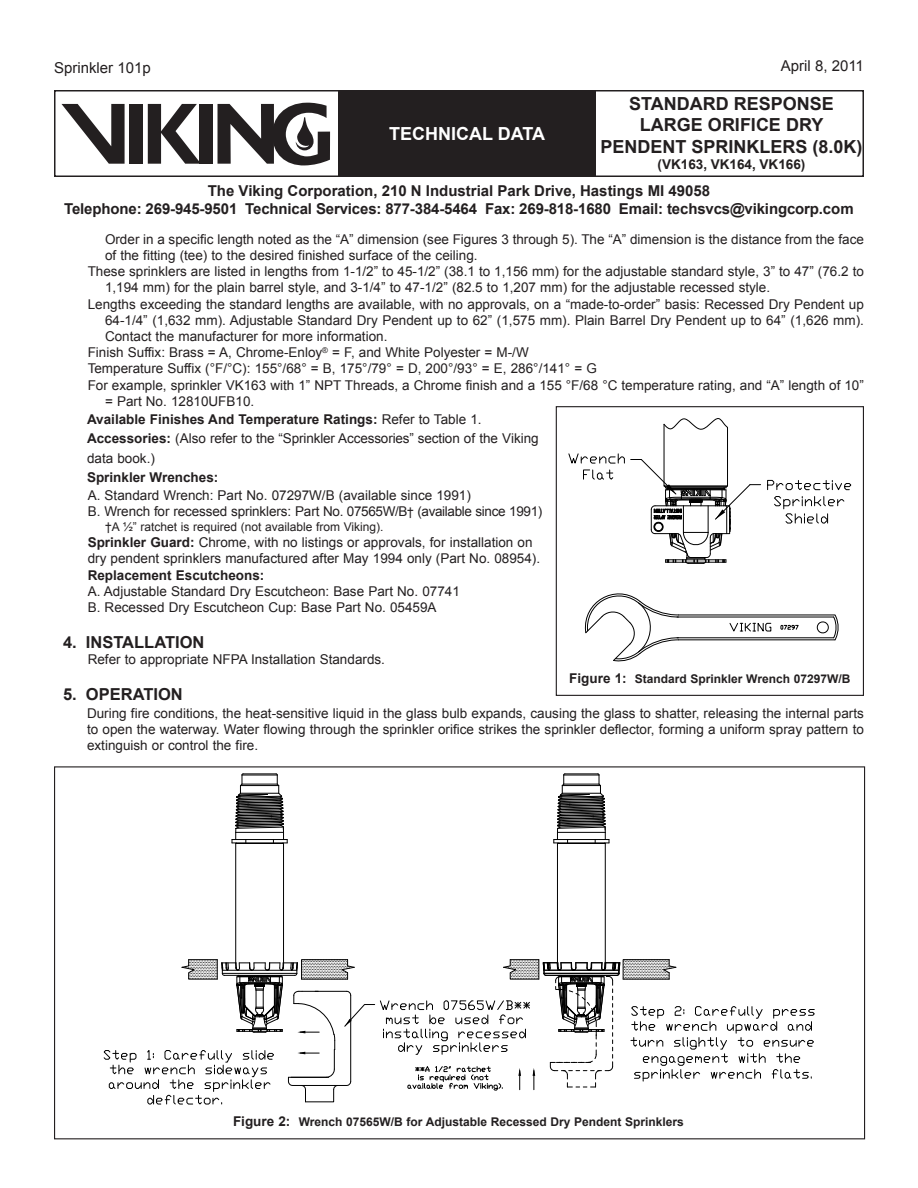
<style>
.page{position:relative;width:918px;height:1188px;background:#fff}
.page>*{position:absolute;margin:0;border:0;box-sizing:border-box;transform-origin:0 0}
.Product_Description{font:700 18px/21.6px "Arial";color:#231f20;text-align:center}
.Black_Header{font:700 18px "Arial";color:#fff}
.Heading{font:700 16.5px "Arial";color:#231f20}
.Viking{font:700 15px "Arial";letter-spacing:-.01em;color:#231f20}
.Left_Page_Number{font:15px "Arial";color:#231f20}
.Right_Date{font:15px "Arial";color:#231f20}
.Technical_Data{font:13.5px/16.2px "Arial";color:#231f20}
.Body_Text{font:13.5px/16.2px "Arial";color:#231f20;text-align:justify}
.Body_Text-2{font:700 13.5px "Arial";color:#231f20}
.Technical_Data-2{font:700 13.5px "Arial";color:#231f20}
.Product_Description-2{font:700 13.5px "Arial";color:#231f20}
.Center_-_Bold{font:700 12px "Arial";color:#231f20}
.Technical_Data-3{font:12px "Arial";color:#231f20}
.s1{font-weight:400}
.s2{font-weight:700}
.s3{font-size:12px}
.s4{font-size:13.5px}
</style>
<div class="page">
<div style="left:54px;top:90px;width:810px;height:87px;border:2px solid #231f20"></div>
<div style="left:338px;top:91px;width:258px;height:85px;background:#231f20"></div>
<div style="left:199px;top:104px;width:14px;height:60px;background:#231f20"></div>
<div style="left:130px;top:104px;width:13px;height:60px;background:#231f20"></div>
<svg style="left:148px;top:104px;width:51px;height:60px"></svg>
<svg style="left:62px;top:104px;width:63px;height:60px"></svg>
<svg style="left:218px;top:103px;width:112px;height:63px"></svg>
<div style="left:556px;top:406px;width:308px;height:290px;border:1px solid #231f20"></div>
<svg style="left:584px;top:593px;width:255px;height:69px"></svg>
<svg style="left:569px;top:453px;width:56px;height:11px"></svg>
<svg style="left:583px;top:470px;width:30px;height:10px"></svg>
<svg style="left:767px;top:480px;width:84px;height:10px"></svg>
<svg style="left:774px;top:496px;width:70px;height:28px"></svg>
<svg style="left:631px;top:418px;width:130px;height:146px"></svg>
<hr style="left:605px;top:843px;width:1px;height:120px;background:#000">
<hr style="left:557px;top:843px;width:1px;height:120px;background:#000">
<svg style="left:553px;top:774px;width:57px;height:70px"></svg>
<hr style="left:283px;top:843px;width:1px;height:120px;background:#000">
<hr style="left:235px;top:843px;width:1px;height:120px;background:#000">
<svg style="left:104px;top:959px;width:711px;height:145px"></svg>
<svg style="left:232px;top:774px;width:56px;height:70px"></svg>
<p class="Left_Page_Number" style="left:54px;top:58px;width:98px">Sprinkler 101p</p>
<p class="Black_Header" style="left:389px;top:121px;width:13px">TEC</p>
<p class="Black_Header" style="left:425px;top:121px;width:25px">HNICAL</p>
<p class="Black_Header" style="left:498px;top:121px;width:13px">DATA</p>
<p class="Right_Date" style="left:781px;top:56px;width:85px">April 8, 2011</p>
<p class="Product_Description" style="left:629px;top:93px;width:206px">standard response large orifice dry</p>
<p class="Product_Description" style="left:600px;top:137px;width:14px">PENDENT</p>
<p class="Product_Description" style="left:691px;top:137px;width:173px">sprinklers (8.0K)</p>
<p class="Product_Description-2" style="left:658px;top:156px;width:149px">(VK163, VK164, VK166)</p>
<p class="Viking" style="left:208px;top:180px;width:504px">The Viking Corporation, 210 N Industrial Park Drive, Hastings MI 49058</p>
<p class="Viking" style="left:64px;top:198px;width:791px">Telephone: 269-945-9501 Technical Services: 877-384-5464 Fax: 269-818-1680 Email: techsvcs@vikingcorp.com</p>
<p class="Technical_Data" style="left:105px;top:231px;width:760px">Order in a specific length noted as the “A” dimension (see Figures 3 through 5). The “A” dimension is the distance from the face of the fitting (tee) to the desired finished surface of the ceiling.</p>
<p class="Technical_Data" style="left:105px;top:264px;width:760px;text-indent:-17px">These sprinklers are listed in lengths from 1-1/2” to 45-1/2” (38.1 to 1,156 mm) for the adjustable standard style, 3” to 47” (76.2 to<br>1,194 mm) for the plain barrel style, and 3-1/4” to 47-1/2” (82.5 to 1,207 mm) for the adjustable recessed style.</p>
<p class="Technical_Data" style="left:105px;top:296px;width:761px;text-align:justify;text-indent:-17px">Lengths exceeding the standard lengths are available, with no approvals, on a “made-to-order” basis: Recessed Dry Pendent up 64-1/4” (1,632 mm). Adjustable Standard Dry Pendent up to 62” (1,575 mm). Plain Barrel Dry Pendent up to 64” (1,626 mm).<br>Contact the manufacturer for more information.</p>
<p class="Technical_Data" style="left:88px;top:345px;width:443px">Finish Suffix: Brass = A, Chrome-Enloy<sup>®</sup> = F, and White Polyester = M-/W</p>
<p class="Technical_Data" style="left:88px;top:361px;width:511px">Temperature Suffix (°F/°C): 155°/68° = B, 175°/79° = D, 200°/93° = E, 286°/141° = G</p>
<p class="Technical_Data" style="left:105px;top:377px;width:760px;text-indent:-17px">For example, sprinkler VK163 with 1” NPT Threads, a Chrome finish and a 155 °F/68 °C temperature rating, and “A” length of 10” = Part No. 12810UFB10.</p>
<p class="Body_Text-2" style="left:87px;top:410px;width:396px">Available Finishes And Temperature Ratings: <span class="s1">Refer to Table 1.</span></p>
<p class="Body_Text" style="left:87px;top:430px;width:453px"><span class="s2">Accessories:</span> (Also refer to the “Sprinkler Accessories” section of the Viking</p>
<p class="Body_Text" style="left:87px;top:450px;width:69px">data book.)</p>
<p class="Body_Text-2" style="left:87px;top:468px;width:133px">Sprinkler Wrenches:</p>
<p class="Technical_Data" style="left:88px;top:487px;width:385px">A. Standard Wrench: Part No. 07297W/B (available since 1991)</p>
<p class="Technical_Data" style="left:88px;top:503px;width:456px">B. Wrench for recessed sprinklers: Part No. 07565W/B<span class="s3">†</span> (available since 1991)</p>
<p class="Technical_Data-3" style="left:105px;top:519px;width:280px">†A ½” ratchet is required (not available from Viking).</p>
<p class="Technical_Data" style="left:88px;top:534px;width:446px"><span class="s2">Sprinkler Guard:</span> Chrome, with no listings or approvals, for installation on</p>
<p class="Technical_Data" style="left:88px;top:551px;width:454px">dry pendent sprinklers manufactured after May 1994 only (Part No. 08954).</p>
<p class="Technical_Data-2" style="left:88px;top:566px;width:178px">Replacement Escutcheons:</p>
<p class="Technical_Data" style="left:88px;top:583px;width:374px">A. Adjustable Standard Dry Escutcheon: Base Part No. 07741</p>
<p class="Technical_Data" style="left:88px;top:599px;width:350px">B. Recessed Dry Escutcheon Cup: Base Part No. 05459A</p>
<p class="Heading" style="left:63px;top:631px;width:143px">4. Installation</p>
<p class="Technical_Data" style="left:88px;top:651px;width:299px">Refer to appropriate NFPA Installation Standards.</p>
<p class="Heading" style="left:63px;top:684px;width:121px">5. Operation</p>
<p class="Body_Text" style="left:87px;top:705px;width:778px">During fire conditions, the heat-sensitive liquid in the glass bulb expands, causing the glass to shatter, releasing the internal parts to open the waterway. Water flowing through the sprinkler orifice strikes the sprinkler deflector, forming a uniform spray pattern to extinguish or control the fire.</p>
<p class="Center_-_Bold" style="left:569px;top:671px;width:283px"><span class="s4">Figure 1:</span> Standard Sprinkler Wrench 07297W/B</p>
<p class="Center_-_Bold" style="left:233px;top:1114px;width:452px"><span class="s4">Figure 2:</span> Wrench 07565W/B for Adjustable Recessed Dry Pendent Sprinklers</p>
</div>
